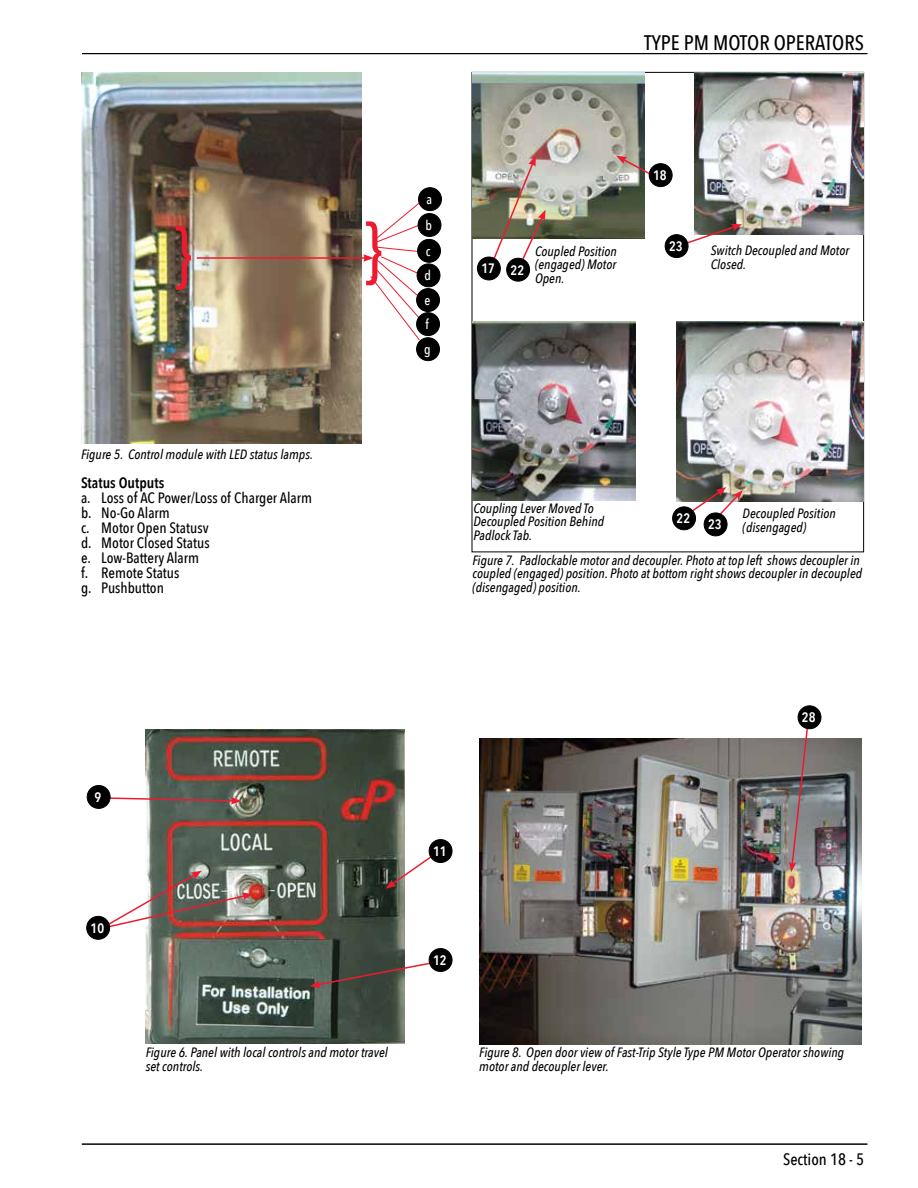
<style>
.page{position:relative;width:918px;height:1188px;background:#fff}
.page>*{position:absolute;margin:0;border:0;box-sizing:border-box;transform-origin:0 0}
.t1{font:500 72px "Avenir Next Condensed";color:#ed1b2f}
.t2{font:500 21px "Avenir Next Condensed";color:#000}
.t3{font:500 16.5px "Avenir Next Condensed";color:#000}
.t4{font:500 15px/15px "Avenir Next Condensed";color:#000}
.t5{font:600 15px "Avenir Next Condensed";color:#000}
.t6{font:600 13.65px "Avenir Next Condensed";color:#fff}
.t7{font:500 13.65px/24.6px "Avenir Next Condensed";color:#fff}
.t8{font:italic 500 13.5px/13.5px "Avenir Next Condensed";color:#000}
</style>
<div class="page">
<hr style="left:82px;top:53px;width:785px;height:1px;background:#000">
<hr style="left:82px;top:1144px;width:785px;height:1px;background:#000">
<img style="left:472px;top:72px;width:173px;height:166px">
<svg style="left:616px;top:156px;width:37px;height:20px"></svg>
<img style="left:484px;top:156px;width:62px;height:124px">
<img style="left:694px;top:72px;width:170px;height:163px">
<svg style="left:682px;top:224px;width:60px;height:22px"></svg>
<img style="left:472px;top:321px;width:163px;height:180px">
<img style="left:677px;top:322px;width:187px;height:179px">
<svg style="left:673px;top:487px;width:70px;height:38px"></svg>
<div style="left:649px;top:164px;width:23px;height:23px;background:#000;border-radius:50%"></div>
<div style="left:649px;top:163px;width:23px;height:24px;border:1px solid #000;border-radius:50%"></div>
<div style="left:665px;top:235px;width:23px;height:23px;background:#000;border-radius:50%"></div>
<div style="left:665px;top:234px;width:23px;height:24px;border:1px solid #000;border-radius:50%"></div>
<div style="left:477px;top:257px;width:23px;height:23px;background:#000;border-radius:50%"></div>
<div style="left:477px;top:257px;width:24px;height:23px;border:1px solid #000;border-radius:50%"></div>
<div style="left:507px;top:258px;width:23px;height:23px;background:#000;border-radius:50%"></div>
<div style="left:506px;top:258px;width:24px;height:23px;border:1px solid #000;border-radius:50%"></div>
<div style="left:673px;top:507px;width:23px;height:23px;background:#000;border-radius:50%"></div>
<div style="left:672px;top:507px;width:24px;height:23px;border:1px solid #000;border-radius:50%"></div>
<div style="left:704px;top:513px;width:23px;height:23px;background:#000;border-radius:50%"></div>
<div style="left:704px;top:513px;width:23px;height:23px;border:1px solid #000;border-radius:50%"></div>
<img style="left:81px;top:72px;width:281px;height:372px">
<hr style="left:197px;top:257px;width:169px;height:2px;background:#ed1b2f">
<svg style="left:363px;top:202px;width:58px;height:139px"></svg>
<div style="left:418px;top:214px;width:23px;height:22px;background:#000;border-radius:50%"></div>
<div style="left:418px;top:213px;width:23px;height:24px;border:1px solid #000;border-radius:50%"></div>
<div style="left:418px;top:239px;width:22px;height:23px;background:#000;border-radius:50%"></div>
<div style="left:417px;top:239px;width:24px;height:24px;border:1px solid #000;border-radius:50%"></div>
<div style="left:417px;top:264px;width:23px;height:23px;background:#000;border-radius:50%"></div>
<div style="left:417px;top:264px;width:23px;height:23px;border:1px solid #000;border-radius:50%"></div>
<div style="left:417px;top:289px;width:23px;height:23px;background:#000;border-radius:50%"></div>
<div style="left:416px;top:288px;width:24px;height:24px;border:1px solid #000;border-radius:50%"></div>
<div style="left:417px;top:313px;width:23px;height:23px;background:#000;border-radius:50%"></div>
<div style="left:416px;top:312px;width:24px;height:24px;border:1px solid #000;border-radius:50%"></div>
<div style="left:417px;top:338px;width:23px;height:23px;background:#000;border-radius:50%"></div>
<div style="left:416px;top:337px;width:24px;height:24px;border:1px solid #000;border-radius:50%"></div>
<div style="left:419px;top:188px;width:22px;height:23px;background:#000;border-radius:50%"></div>
<div style="left:418px;top:187px;width:24px;height:24px;border:1px solid #000;border-radius:50%"></div>
<img style="left:145px;top:729px;width:260px;height:315px">
<svg style="left:107px;top:796px;width:134px;height:9px"></svg>
<svg style="left:386px;top:846px;width:59px;height:43px"></svg>
<svg style="left:310px;top:959px;width:135px;height:29px"></svg>
<img style="left:102px;top:871px;width:151px;height:59px">
<div style="left:87px;top:785px;width:23px;height:23px;background:#000;border-radius:50%"></div>
<div style="left:87px;top:785px;width:23px;height:24px;border:1px solid #000;border-radius:50%"></div>
<div style="left:87px;top:916px;width:23px;height:23px;background:#000;border-radius:50%"></div>
<div style="left:86px;top:916px;width:24px;height:24px;border:1px solid #000;border-radius:50%"></div>
<div style="left:429px;top:840px;width:23px;height:22px;background:#000;border-radius:50%"></div>
<div style="left:429px;top:839px;width:23px;height:24px;border:1px solid #000;border-radius:50%"></div>
<div style="left:429px;top:949px;width:23px;height:22px;background:#000;border-radius:50%"></div>
<div style="left:429px;top:948px;width:23px;height:24px;border:1px solid #000;border-radius:50%"></div>
<img style="left:479px;top:739px;width:383px;height:305px">
<svg style="left:789px;top:713px;width:21px;height:159px;background:#948689"></svg>
<div style="left:798px;top:706px;width:23px;height:23px;background:#000;border-radius:50%"></div>
<div style="left:798px;top:706px;width:23px;height:23px;border:1px solid #000;border-radius:50%"></div>
<h2 class="t2" style="left:644px;top:30px;width:221px">TYPE PM MOTOR OPERATORS</h2>
<p class="t7" style="left:426px;top:187px;width:7px">a</p>
<h1 class="t1" style="left:172px;top:210px;width:20px">}</h1>
<h1 class="t1" style="left:363px;top:205px;width:20px">}</h1>
<p class="t7" style="left:426px;top:212px;width:8px;line-height:25.8px">b c</p>
<p class="t7" style="left:424px;top:263px;width:9px">d e f g</p>
<p class="t8" style="left:81px;top:447px;width:234px">Figure 5. Control module with LED status lamps.</p>
<p class="t5" style="left:81px;top:469px;width:85px">Status Outputs</p>
<p class="t4" style="left:81px;top:490px;width:233px">a. Loss of AC Power/Loss of Charger Alarm b. No-Go Alarm<br>c. Motor Open Statusv<br>d. Motor Closed Status<br>e. Low-Battery Alarm<br>f. Remote Status<br>g. Pushbutton</p>
<p class="t6" style="left:481px;top:257px;width:44px">17 22</p>
<p class="t8" style="left:535px;top:244px;width:83px;text-align:justify">Coupled Position (engaged) Motor Open.</p>
<p class="t6" style="left:653px;top:163px;width:15px">18</p>
<p class="t6" style="left:669px;top:234px;width:15px">23</p>
<p class="t8" style="left:711px;top:244px;width:140px">Switch Decoupled and Motor<br>Closed.</p>
<p class="t8" style="left:474px;top:501px;width:132px">Coupling Lever Moved To<br>Decoupled Position Behind<br>Padlock Tab.</p>
<p class="t6" style="left:677px;top:507px;width:15px">22</p>
<p class="t6" style="left:708px;top:513px;width:15px">23</p>
<p class="t8" style="left:743px;top:507px;width:95px">Decoupled Position (disengaged)</p>
<p class="t8" style="left:472px;top:553px;width:391px">Figure 7. Padlockable motor and decoupler. Photo at top left shows decoupler in coupled (engaged) position. Photo at bottom right shows decoupler in decoupled (disengaged) position.</p>
<p class="t6" style="left:95px;top:785px;width:8px">9</p>
<p class="t6" style="left:91px;top:916px;width:15px">10</p>
<p class="t6" style="left:433px;top:839px;width:15px">11</p>
<p class="t6" style="left:433px;top:948px;width:15px">12</p>
<p class="t6" style="left:802px;top:706px;width:15px">28</p>
<p class="t8" style="left:146px;top:1046px;width:244px">Figure 6. Panel with local controls and motor travel set controls.</p>
<p class="t8" style="left:479px;top:1046px;width:366px">Figure 8. Open door view of Fast-Trip Style Type PM Motor Operator showing motor and decoupler lever.</p>
<p class="t3" style="left:783px;top:1149px;width:82px">Section 18 - 5</p>
</div>
